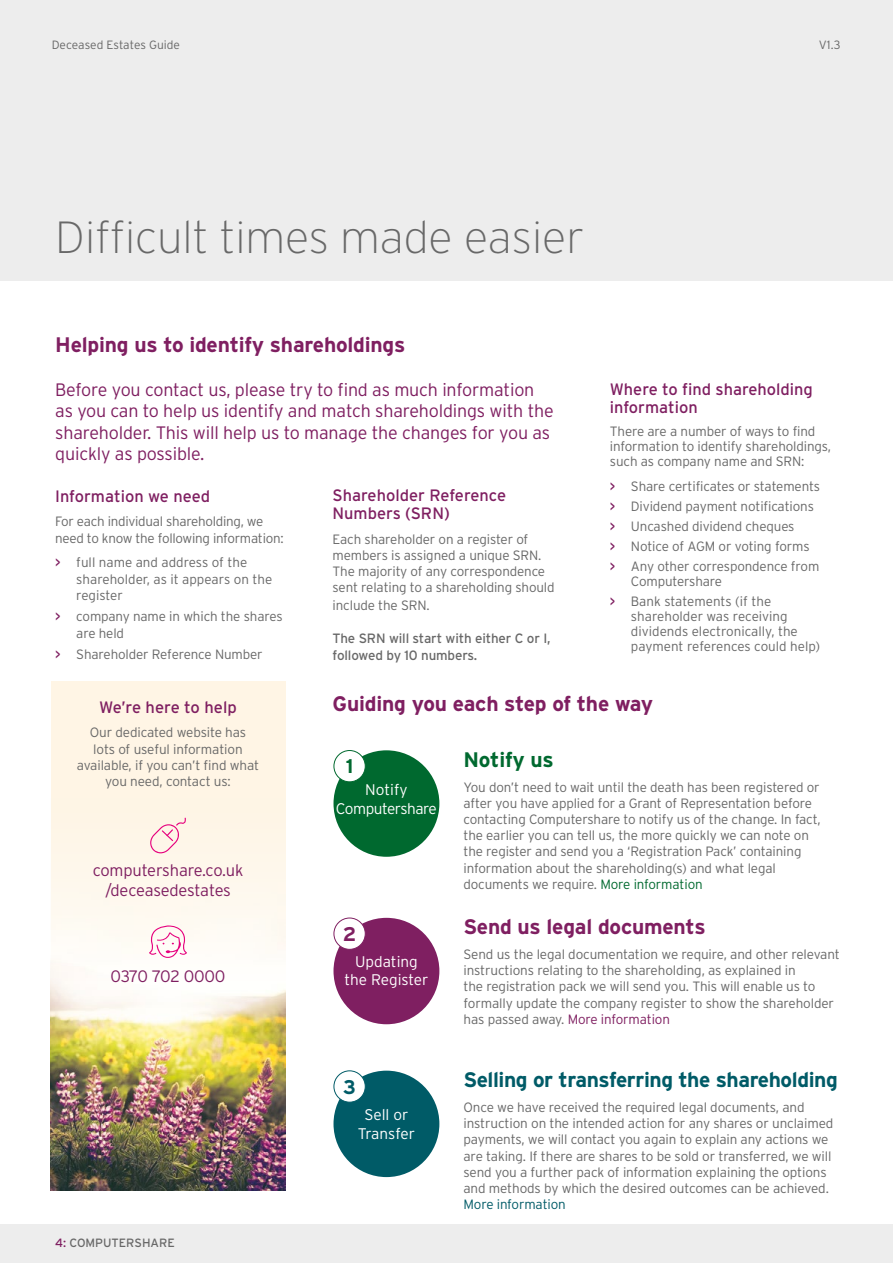
<style>
.page{position:relative;width:893px;height:1263px;background:#fff}
.page>*{position:absolute;margin:0;border:0;box-sizing:border-box;transform-origin:0 0}
.t1{font:200 45px "Interstate";color:#686868}
.t2{font:700 21px "Interstate";letter-spacing:-.01em;color:#7f1f61}
.t3{font:700 21px "Interstate";letter-spacing:-.02em;color:#005b67}
.t4{font:700 21px "Interstate";letter-spacing:-.01em;color:#00692f}
.t5{font:700 19.8px "Interstate";color:#00692f}
.t6{font:700 19.8px "Interstate";color:#7f1f61}
.t7{font:700 19.8px "Interstate";color:#005b67}
.t8{font:300 18px/21.6px "Interstate";letter-spacing:-.01em;color:#7f1f61}
.t9{font:16.5px/18px "Interstate";color:#7f1f61}
.t10{font:300 16.5px/19.8px "Interstate";letter-spacing:-.015em;color:#7f1f61;text-align:center}
.t11{font:300 15.45px/18.5px "Interstate";letter-spacing:-.005em;color:#fff;text-align:center}
.t12{font:300 15.45px/18.5px "Interstate";letter-spacing:-.03em;color:#fff;text-align:center}
.t13{font:300 13.5px/16.2px "Interstate";letter-spacing:-.01em;color:#686868}
.t14{font:13.5px/16.2px "Interstate";letter-spacing:-.01em;color:#686868}
.t15{font:300 13.5px "Interstate";letter-spacing:-.01em;color:#005b67}
.t16{font:300 12px "Interstate";color:#686868}
.t17{font:12px "Interstate";color:#686868}
.s1{font-weight:400;color:#7f1f61}
.s2{color:#7f1f61}
.s3{color:#00692f}
</style>
<div class="page">
<div style="left:0;top:1225px;width:893px;height:38px;background:#ededed"></div>
<div style="left:0;top:0;width:893px;height:281px;background:#ededed"></div>
<div style="left:333px;top:750px;width:106px;height:107px;background:#00692f;border-radius:50%"></div>
<div style="left:334px;top:750px;width:31px;height:32px;background:#fff;border-radius:50%"></div>
<div style="left:333px;top:750px;width:33px;height:32px;border:1px solid #00692f;border-radius:50%"></div>
<div style="left:333px;top:918px;width:106px;height:106px;background:#7f1f61;border-radius:50%"></div>
<div style="left:334px;top:918px;width:31px;height:31px;background:#fff;border-radius:50%"></div>
<div style="left:333px;top:917px;width:33px;height:33px;border:1px solid #7f1f61;border-radius:50%"></div>
<div style="left:333px;top:1071px;width:106px;height:106px;background:#005b67;border-radius:50%"></div>
<div style="left:334px;top:1071px;width:31px;height:31px;background:#fff;border-radius:50%"></div>
<div style="left:333px;top:1070px;width:33px;height:32px;border:1px solid #005b67;border-radius:50%"></div>
<div style="left:51px;top:681px;width:234px;height:510px;background:#fff5e5"></div>
<img style="left:51px;top:817px;width:234px;height:374px">
<svg style="left:150px;top:818px;width:36px;height:35px"></svg>
<svg style="left:149px;top:925px;width:38px;height:33px"></svg>
<p class="t16" style="left:52px;top:38px;width:130px">Deceased Estates Guide</p>
<p class="t16" style="left:819px;top:38px;width:23px">V1.3</p>
<h1 class="t1" style="left:55px;top:213px;width:531px">Difficult times made easier</h1>
<h2 class="t2" style="left:55px;top:333px;width:352px">Helping us to identify shareholdings</h2>
<h3 class="t8" style="left:55px;top:378px;width:500px">Before you contact us, please try to find as much information as you can to help us identify and match shareholdings with the shareholder. This will help us to manage the changes for you as quickly as possible.</h3>
<p class="t9" style="left:55px;top:487px;width:156px">Information we need</p>
<p class="t13" style="left:55px;top:513px;width:230px">For each individual shareholding, we need to know the following information:</p>
<p class="t13" style="left:76px;top:554px;width:197px;text-indent:-21px"><span class="s1">&gt;</span> full name and address of the shareholder, as it appears on the register</p>
<p class="t13" style="left:76px;top:608px;width:208px;text-indent:-21px"><span class="s1">&gt;</span> company name in which the shares are held</p>
<p class="t13" style="left:55px;top:646px;width:209px"><span class="s1">&gt;</span> Shareholder Reference Number</p>
<p class="t9" style="left:333px;top:486px;width:175px">Shareholder Reference<br>Numbers (SRN)</p>
<p class="t13" style="left:333px;top:530px;width:224px">Each shareholder on a register of members is assigned a unique SRN.<br>The majority of any correspondence sent relating to a shareholding should</p>
<p class="t13" style="left:333px;top:597px;width:99px">include the SRN.</p>
<p class="t14" style="left:333px;top:630px;width:220px">The SRN will start with either C or I, followed by 10 numbers.</p>
<p class="t9" style="left:610px;top:380px;width:204px">Where to find shareholding information</p>
<p class="t13" style="left:610px;top:424px;width:223px;line-height:15px">There are a number of ways to find information to identify shareholdings, such as company name and SRN:</p>
<p class="t13" style="left:610px;top:476px;width:212px;line-height:20px"><span class="s1">&gt;</span> Share certificates or statements <span class="s1">&gt;</span> Dividend payment notifications <span class="s1">&gt;</span> Uncashed dividend cheques<br><span class="s1">&gt;</span> Notice of AGM or voting forms<br><span class="s1">&gt;</span> Any other correspondence from</p>
<p class="t13" style="left:610px;top:571px;width:163px;line-height:20px;text-indent:21px">Computershare<br><span class="s1">&gt;</span> Bank statements (if the</p>
<p class="t13" style="left:631px;top:608px;width:191px;line-height:15px">shareholder was receiving dividends electronically, the payment references could help)</p>
<p class="t9" style="left:99px;top:698px;width:139px">We’re here to help</p>
<p class="t13" style="left:77px;top:724px;width:184px;text-align:center">Our dedicated website has<br>lots of useful information available, if you can’t find what you need, contact us:</p>
<p class="t10" style="left:93px;top:860px;width:152px">computershare.co.uk /deceasedestates</p>
<p class="t10" style="left:110px;top:966px;width:117px">0370 702 0000</p>
<p class="t17" style="left:55px;top:1236px;width:121px"><span class="s2">4:</span> COMPUTERSHARE</p>
<h2 class="t2" style="left:333px;top:692px;width:322px">Guiding you each step of the way</h2>
<h3 class="t5" style="left:346px;top:755px;width:9px">1</h3>
<h2 class="t4" style="left:463px;top:748px;width:92px">Notify us</h2>
<p class="t13" style="left:463px;top:779px;width:359px">You don’t need to wait until the death has been registered or after you have applied for a Grant of Representation before contacting Computershare to notify us of the change. In fact, the earlier you can tell us, the more quickly we can note on the register and send you a ‘Registration Pack’ containing information about the shareholding(s) and what legal documents we require. <span class="s3">More information</span></p>
<h2 class="t2" style="left:463px;top:915px;width:244px">Send us legal documents</h2>
<p class="t13" style="left:463px;top:946px;width:378px">Send us the legal documentation we require, and other relevant instructions relating to the shareholding, as explained in<br>the registration pack we will send you. This will enable us to formally update the company register to show the shareholder has passed away. <span class="s2">More information</span></p>
<p class="t12" style="left:336px;top:781px;width:102px">Notify<br>Computershare</p>
<h3 class="t6" style="left:343px;top:923px;width:15px">2</h3>
<p class="t11" style="left:344px;top:952px;width:86px">Updating the Register</p>
<h3 class="t7" style="left:343px;top:1076px;width:14px">3</h3>
<p class="t11" style="left:358px;top:1105px;width:59px">Sell or<br>Transfer</p>
<h2 class="t3" style="left:463px;top:1068px;width:376px">Selling or transferring the shareholding</h2>
<p class="t13" style="left:463px;top:1099px;width:371px">Once we have received the required legal documents, and instruction on the intended action for any shares or unclaimed payments, we will contact you again to explain any actions we are taking. If there are shares to be sold or transferred, we will send you a further pack of information explaining the options and methods by which the desired outcomes can be achieved.</p>
<p class="t15" style="left:463px;top:1197px;width:104px">More information</p>
</div>
